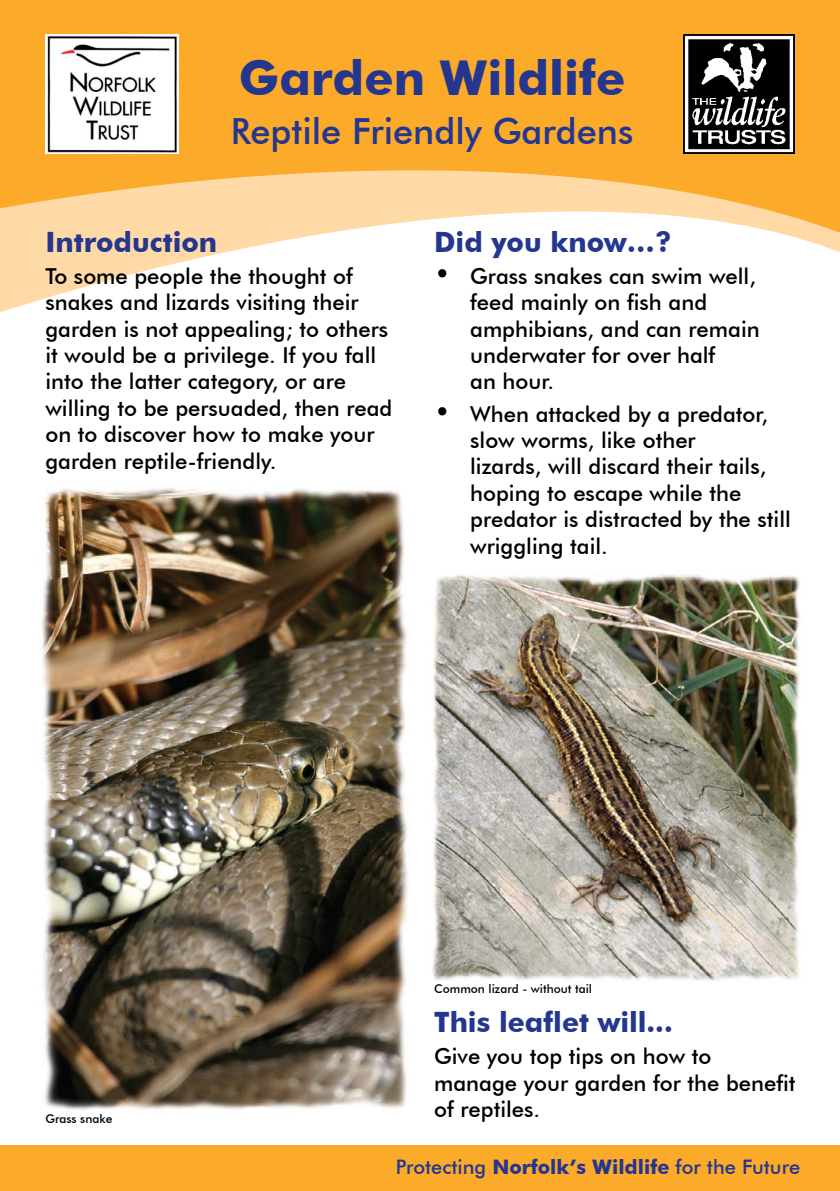
<style>
.page{position:relative;width:840px;height:1191px;background:#fff}
.page>*{position:absolute;margin:0;border:0;box-sizing:border-box;transform-origin:0 0}
.t1{font:700 48px "Futura BT";color:#25368f}
.t2{font:500 36px "Futura BT";color:#25368f}
.t3{font:700 28px "Futura BT";color:#25368f}
.t4{font:500 22px/26.4px "Futura BT";color:#000}
.t5{font:500 20px "Futura BT";color:#25368f}
.t6{font:500 12px "Futura BT";color:#000}
.s1{font-size:28px}
.s2{font-weight:700}
</style>
<div class="page">
<svg style="left:0;top:0;width:839px;height:313px;fill:#fbaa29"></svg>
<div style="left:0;top:1145px;width:839px;height:46px;background:#fbaa29"></div>
<img style="left:683px;top:34px;width:111px;height:119px">
<img style="left:45px;top:34px;width:134px;height:119px">
<img style="left:41px;top:488px;width:367px;height:622px">
<img style="left:432px;top:574px;width:368px;height:407px">
<h1 class="t1" style="left:239px;top:49px;width:388px">Garden Wildlife</h1>
<h2 class="t2" style="left:231px;top:110px;width:404px">Reptile Friendly Gardens</h2>
<p class="t3" style="left:45px;top:225px;width:173px">Introduction</p>
<p class="t4" style="left:45px;top:262px;width:348px">To some people the thought of snakes and lizards visiting their garden is not appealing; to others it would be a privilege. If you fall into the latter category, or are willing to be persuaded, then read on to discover how to make your garden reptile-friendly.</p>
<p class="t3" style="left:434px;top:225px;width:239px">Did you know…?</p>
<p class="t4" style="left:470px;top:262px;width:291px;text-indent:-36px"><span class="s1">•</span> Grass snakes can swim well, feed mainly on fish and amphibians, and can remain underwater for over half<br>an hour.</p>
<p class="t4" style="left:470px;top:400px;width:322px;text-indent:-36px"><span class="s1">•</span> When attacked by a predator, slow worms, like other<br>lizards, will discard their tails, hoping to escape while the predator is distracted by the still wriggling tail.</p>
<p class="t6" style="left:45px;top:1111px;width:68px">Grass snake</p>
<p class="t6" style="left:434px;top:981px;width:159px">Common lizard - without tail</p>
<p class="t3" style="left:434px;top:1005px;width:240px">This leaflet will...</p>
<p class="t4" style="left:434px;top:1043px;width:363px">Give you top tips on how to manage your garden for the benefit of reptiles.</p>
<p class="t5" style="left:395px;top:1154px;width:406px">Protecting <span class="s2">Norfolk’s Wildlife</span> for the Future</p>
</div>
